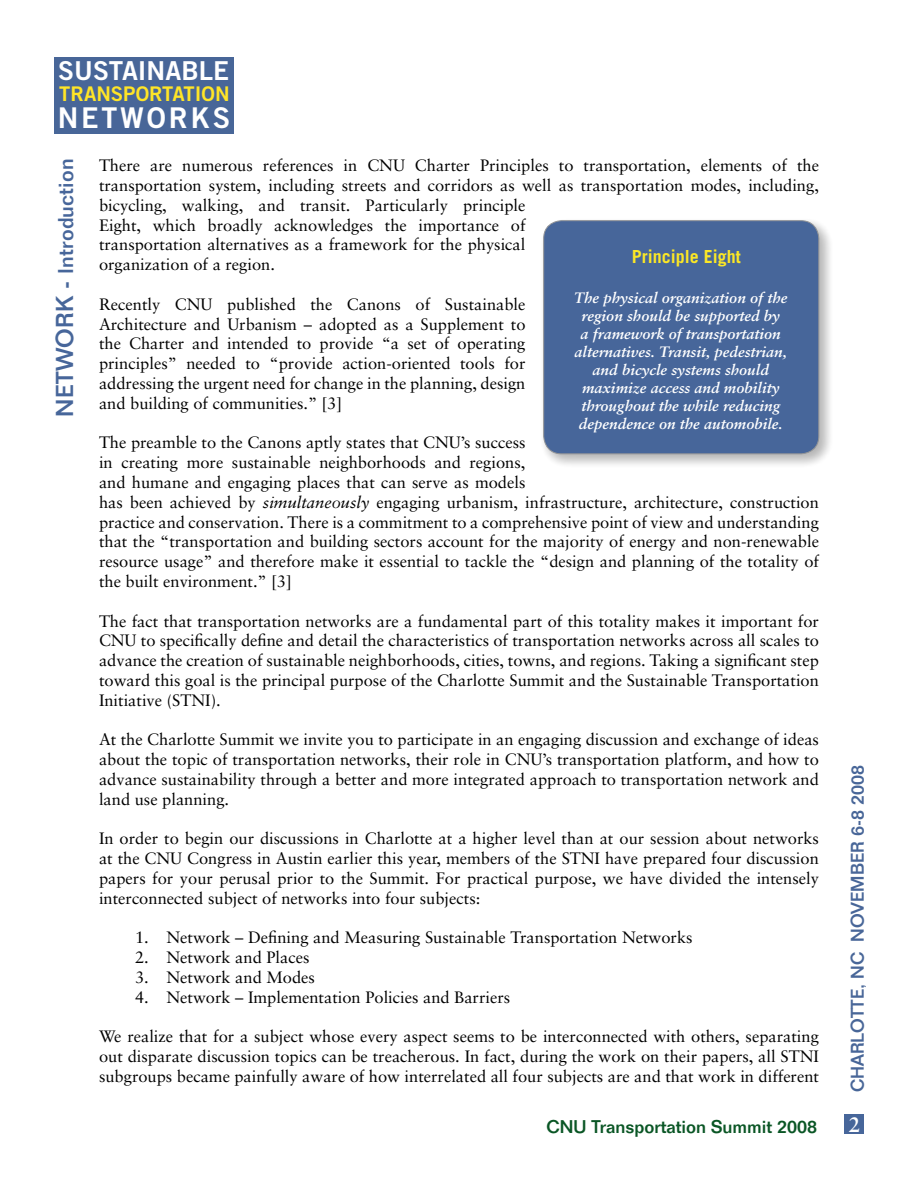
<style>
.page{position:relative;width:918px;height:1188px;background:#fff}
.page>*{position:absolute;margin:0;border:0;box-sizing:border-box;transform-origin:0 0}
.t1{font:28.65px "Trade Gothic Bold Two";letter-spacing:.1em;color:#fff}
.t2{font:26.1px "Trade Gothic Bold Two";color:#fff}
.t3{font:500 21px "Folio";letter-spacing:.01em;color:#47669a}
.t4{font:700 21px "Sabon";color:#fff}
.t5{font:20.25px "Trade Gothic Bold Two";color:#ffe527}
.t6{font:500 18px "Folio";color:#486698}
.t7{font:500 18px "Folio";color:#0a5625}
.t8{font:700 18px "Trade Gothic";color:#fbe726}
.t9{font:16.5px/19.8px "Sabon";color:#000;text-align:justify}
.t10{font:italic 700 15px/18px "Sabon";color:#fff;text-align:center}
.s1{font-size:24px}
.s2{font-style:italic}
</style>
<div class="page">
<div style="left:54px;top:57px;width:180px;height:77px;background:#486698"></div>
<div style="left:844px;top:1114px;width:20px;height:20px;background:#47669a"></div>
<div style="left:539px;top:216px;width:302px;height:259px;background:#000;opacity:.3"></div>
<div style="left:544px;top:221px;width:275px;height:233px;background:#47669a;border-radius:18px"></div>
<div style="left:543px;top:220px;width:276px;height:234px;border:1px solid #939598;border-radius:18px"></div>
<h2 class="t2" style="left:58px;top:54px;width:172px">SUSTAINABLE</h2>
<h1 class="t1" style="left:58px;top:100px;width:174px">NETWORKS</h1>
<p class="t5" style="left:59px;top:81px;width:172px">TRANSPORTATION</p>
<p class="t3" style="left:53px;top:417px;width:260px;rotate:-90deg"><span class="s1">NETWORK -</span> Introduction</p>
<p class="t9" style="left:99px;top:155px;width:722px;text-align:left">There are numerous references in CNU Charter Principles to transportation, elements of the transportation system, including streets and corridors as well as transportation modes, including, bicycling, walking, and transit. Particularly principle<br>Eight, which broadly acknowledges the importance of<br>transportation alternatives as a framework for the physical<br>organization of a region.</p>
<p class="t9" style="left:99px;top:294px;width:428px">Recently CNU published the Canons of Sustainable Architecture and Urbanism – adopted as a Supplement to the Charter and intended to provide “a set of operating principles” needed to “provide action-oriented tools for addressing the urgent need for change in the planning, design and building of communities.” [3]</p>
<p class="t9" style="left:99px;top:433px;width:722px;text-align:left">The preamble to the Canons aptly states that CNU’s success<br>in creating more sustainable neighborhoods and regions,<br>and humane and engaging places that can serve as models<br>has been achieved by <span class="s2">simultaneously</span> engaging urbanism, infrastructure, architecture, construction practice and conservation. There is a commitment to a comprehensive point of view and understanding that the “transportation and building sectors account for the majority of energy and non-renewable resource usage” and therefore make it essential to tackle the “design and planning of the totality of the built environment.” [3]</p>
<p class="t9" style="left:99px;top:611px;width:722px">The fact that transportation networks are a fundamental part of this totality makes it important for CNU to specifically define and detail the characteristics of transportation networks across all scales to advance the creation of sustainable neighborhoods, cities, towns, and regions. Taking a significant step toward this goal is the principal purpose of the Charlotte Summit and the Sustainable Transportation Initiative (STNI).</p>
<p class="t9" style="left:99px;top:730px;width:722px">At the Charlotte Summit we invite you to participate in an engaging discussion and exchange of ideas about the topic of transportation networks, their role in CNU’s transportation platform, and how to advance sustainability through a better and more integrated approach to transportation network and land use planning.</p>
<p class="t9" style="left:99px;top:829px;width:722px">In order to begin our discussions in Charlotte at a higher level than at our session about networks at the CNU Congress in Austin earlier this year, members of the STNI have prepared four discussion papers for your perusal prior to the Summit. For practical purpose, we have divided the intensely interconnected subject of networks into four subjects:</p>
<p class="t9" style="left:135px;top:928px;width:559px">1. Network – Defining and Measuring Sustainable Transportation Networks</p>
<p class="t9" style="left:135px;top:947px;width:176px">2. Network and Places</p>
<p class="t9" style="left:135px;top:967px;width:182px">3. Network and Modes</p>
<p class="t9" style="left:135px;top:987px;width:377px">4. Network – Implementation Policies and Barriers</p>
<p class="t9" style="left:99px;top:1027px;width:722px">We realize that for a subject whose every aspect seems to be interconnected with others, separating out disparate discussion topics can be treacherous. In fact, during the work on their papers, all STNI subgroups became painfully aware of how interrelated all four subjects are and that work in different</p>
<p class="t8" style="left:632px;top:246px;width:111px">Principle Eight</p>
<p class="t10" style="left:574px;top:288px;width:215px">The physical organization of the region should be supported by<br>a framework of transportation alternatives. Transit, pedestrian, and bicycle systems should maximize access and mobility throughout the while reducing dependence on the automobile.</p>
<p class="t6" style="left:847px;top:1092px;width:329px;rotate:-90deg">CHARLOTTE, NC NOVEMBER 6-8 2008</p>
<p class="t7" style="left:546px;top:1116px;width:272px">CNU Transportation Summit 2008</p>
<p class="t4" style="left:849px;top:1111px;width:13px">2</p>
</div>
